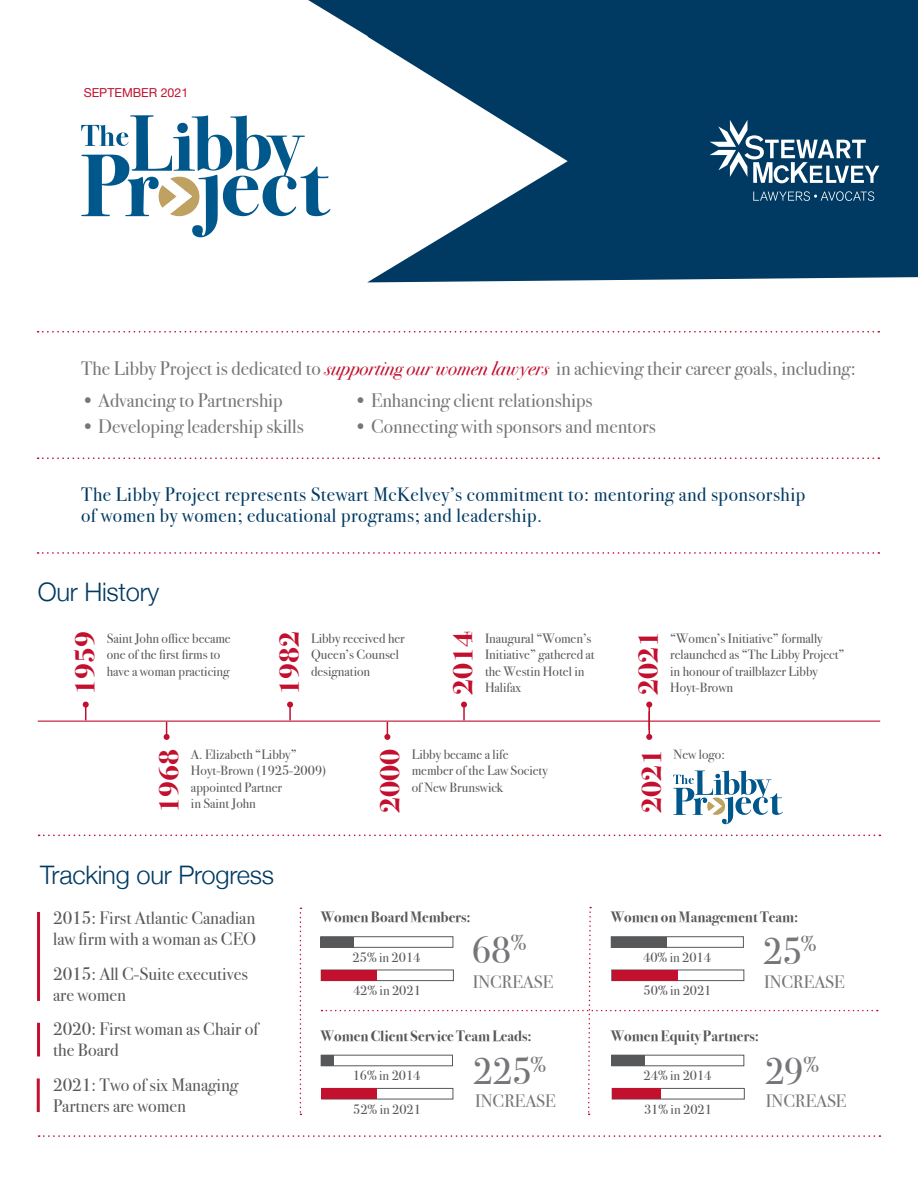
<style>
.page{position:relative;width:918px;height:1188px;background:#fff}
.page>*{position:absolute;margin:0;border:0;box-sizing:border-box;transform-origin:0 0}
.Callout_Number{font:37.5px "Bodoni Svty Two ITCTT";letter-spacing:-.015em;color:#757679}
.t1{font:700 28.5px "Bodoni Svty Two ITCTT";color:#c3102f}
.t2{font:300 25.5px "Helvetica Neue";letter-spacing:-.01em;color:#003a62}
.t3{font:19.5px "Bodoni Svty Two ITCTT";color:#757679}
.t4{font:19.5px "Bodoni Svty Two ITCTT";letter-spacing:.025em;color:#003a62}
.t5{font:18px/21px "Bodoni Svty Two ITCTT";color:#57585a}
.t6{font:18px "Bodoni Svty Two OSITCTT";color:#757679}
.t7{font:700 15px "Bodoni Svty Two ITCTT";color:#57585a}
.t8{font:13.5px/16.5px "Bodoni Svty Two ITCTT";color:#57585a}
.t9{font:12.3px "Helvetica Neue";color:#c3102f}
.s1{font-style:italic;color:#c3102f}
</style>
<div class="page">
<svg style="left:308px;top:0;width:610px;height:282px;fill:#003a62"></svg>
<svg style="left:38px;top:552px;width:841px;height:2px"></svg>
<svg style="left:39px;top:835px;width:841px;height:1px"></svg>
<svg style="left:39px;top:1135px;width:841px;height:2px"></svg>
<svg style="left:300px;top:908px;width:1px;height:207px"></svg>
<svg style="left:83px;top:702px;width:6px;height:18px"></svg>
<svg style="left:287px;top:702px;width:6px;height:18px"></svg>
<svg style="left:461px;top:702px;width:6px;height:18px"></svg>
<hr style="left:38px;top:721px;width:842px;height:1px;background:#c3102f">
<svg style="left:164px;top:722px;width:6px;height:18px"></svg>
<svg style="left:384px;top:722px;width:6px;height:18px"></svg>
<svg style="left:646px;top:702px;width:6px;height:38px"></svg>
<hr style="left:37px;top:912px;width:3px;height:89px;background:#c3102f">
<hr style="left:37px;top:1023px;width:3px;height:33px;background:#c3102f">
<hr style="left:37px;top:1078px;width:3px;height:34px;background:#c3102f">
<svg style="left:322px;top:907px;width:556px;height:208px"></svg>
<div style="left:321px;top:937px;width:132px;height:11px;border:1px solid #57585a"></div>
<div style="left:611px;top:937px;width:133px;height:11px;border:1px solid #57585a"></div>
<div style="left:321px;top:1055px;width:132px;height:11px;border:1px solid #57585a"></div>
<div style="left:612px;top:1055px;width:132px;height:11px;border:1px solid #57585a"></div>
<div style="left:321px;top:970px;width:133px;height:11px;border:1px solid #57585a"></div>
<div style="left:612px;top:970px;width:132px;height:11px;border:1px solid #57585a"></div>
<div style="left:321px;top:1088px;width:132px;height:11px;border:1px solid #57585a"></div>
<div style="left:612px;top:1088px;width:133px;height:11px;border:1px solid #57585a"></div>
<div style="left:321px;top:937px;width:33px;height:10px;background:#57585a"></div>
<div style="left:611px;top:937px;width:56px;height:10px;background:#57585a"></div>
<div style="left:321px;top:1055px;width:13px;height:11px;background:#57585a"></div>
<div style="left:321px;top:970px;width:56px;height:11px;background:#c3102f"></div>
<div style="left:612px;top:970px;width:66px;height:11px;background:#c3102f"></div>
<div style="left:322px;top:1088px;width:55px;height:11px;background:#c3102f"></div>
<div style="left:612px;top:1088px;width:49px;height:11px;background:#c3102f"></div>
<div style="left:611px;top:1055px;width:33px;height:11px;background:#57585a"></div>
<svg style="left:673px;top:771px;width:110px;height:53px"></svg>
<svg style="left:81px;top:115px;width:249px;height:122px"></svg>
<svg style="left:753px;top:191px;width:121px;height:10px"></svg>
<svg style="left:710px;top:120px;width:169px;height:63px"></svg>
<svg style="left:38px;top:457px;width:841px;height:2px"></svg>
<svg style="left:38px;top:331px;width:841px;height:2px"></svg>
<p class="t9" style="left:84px;top:84px;width:106px">SEPTEMBER 2021</p>
<p class="t3" style="left:81px;top:353px;width:776px">The Libby Project is dedicated to <span class="s1">supporting our women lawyers</span> in achieving their career goals, including:</p>
<p class="t3" style="left:81px;top:384px;width:203px">• Advancing to Partnership</p>
<p class="t3" style="left:81px;top:410px;width:224px">• Developing leadership skills</p>
<p class="t3" style="left:354px;top:384px;width:240px">• Enhancing client relationships</p>
<p class="t3" style="left:354px;top:410px;width:303px">• Connecting with sponsors and mentors</p>
<p class="t4" style="left:81px;top:479px;width:726px">The Libby Project represents Stewart McKelvey’s commitment to: mentoring and sponsorship</p>
<p class="t4" style="left:81px;top:500px;width:462px">of women by women; educational programs; and leadership.</p>
<p class="t2" style="left:38px;top:572px;width:123px">Our History</p>
<p class="t1" style="left:61px;top:695px;width:66px;rotate:-90deg">1959</p>
<p class="t8" style="left:107px;top:629px;width:126px">Saint John office became one of the first firms to have a woman practicing</p>
<p class="t1" style="left:265px;top:695px;width:66px;rotate:-90deg">1982</p>
<p class="t1" style="left:439px;top:695px;width:66px;rotate:-90deg">2014</p>
<p class="t1" style="left:624px;top:695px;width:66px;rotate:-90deg">2021</p>
<p class="t8" style="left:311px;top:629px;width:95px">Libby received her<br>Queen’s Counsel designation</p>
<p class="t8" style="left:485px;top:629px;width:111px">Inaugural “Women’s<br>Initiative” gathered at the Westin Hotel in<br>Halifax</p>
<p class="t8" style="left:670px;top:629px;width:176px">“Women’s Initiative” formally relaunched as “The Libby Project”</p>
<p class="t8" style="left:670px;top:662px;width:149px">in honour of trailblazer Libby</p>
<p class="t8" style="left:670px;top:678px;width:64px">Hoyt-Brown</p>
<p class="t8" style="left:191px;top:744px;width:137px">A. Elizabeth “Libby”<br>Hoyt-Brown (1925-2009) appointed Partner<br>in Saint John</p>
<p class="t8" style="left:412px;top:744px;width:138px">Libby became a life member of the Law Society of New Brunswick</p>
<p class="t1" style="left:145px;top:813px;width:66px;rotate:-90deg">1968</p>
<p class="t1" style="left:366px;top:813px;width:66px;rotate:-90deg">2000</p>
<p class="t1" style="left:628px;top:813px;width:66px;rotate:-90deg">2021</p>
<p class="t8" style="left:674px;top:744px;width:53px">New logo:</p>
<p class="t2" style="left:40px;top:854px;width:235px">Tracking our Progress</p>
<p class="t5" style="left:53px;top:906px;width:205px">2015: First Atlantic Canadian law firm with a woman as CEO</p>
<p class="t5" style="left:53px;top:961px;width:196px">2015: All C-Suite executives are women</p>
<p class="t5" style="left:53px;top:1017px;width:206px">2020: First woman as Chair of the Board</p>
<p class="t5" style="left:53px;top:1072px;width:187px">2021: Two of six Managing<br>Partners are women</p>
<p class="t7" style="left:321px;top:905px;width:152px">Women Board Members:</p>
<p class="t7" style="left:611px;top:905px;width:189px">Women on Management Team:</p>
<p class="Callout_Number" style="left:472px;top:919px;width:56px">68<sup>%</sup></p>
<p class="Callout_Number" style="left:763px;top:920px;width:55px">25<sup>%</sup></p>
<p class="t8" style="left:353px;top:948px;width:69px">25% in 2014</p>
<p class="t8" style="left:643px;top:948px;width:69px">40% in 2014</p>
<p class="t6" style="left:473px;top:972px;width:82px">INCREASE</p>
<p class="t6" style="left:764px;top:971px;width:82px">INCREASE</p>
<p class="t8" style="left:353px;top:981px;width:69px">42% in 2021</p>
<p class="t8" style="left:644px;top:981px;width:69px">50% in 2021</p>
<p class="t7" style="left:321px;top:1023px;width:212px">Women Client Service Team Leads:</p>
<p class="t7" style="left:611px;top:1023px;width:150px">Women Equity Partners:</p>
<p class="Callout_Number" style="left:473px;top:1041px;width:75px">225<sup>%</sup></p>
<p class="Callout_Number" style="left:765px;top:1041px;width:56px">29<sup>%</sup></p>
<p class="t8" style="left:353px;top:1066px;width:69px">16% in 2014</p>
<p class="t8" style="left:644px;top:1066px;width:69px">24% in 2014</p>
<p class="t6" style="left:475px;top:1090px;width:82px">INCREASE</p>
<p class="t6" style="left:766px;top:1090px;width:82px">INCREASE</p>
<p class="t8" style="left:353px;top:1099px;width:69px">52% in 2021</p>
<p class="t8" style="left:644px;top:1099px;width:69px">31% in 2021</p>
</div>
